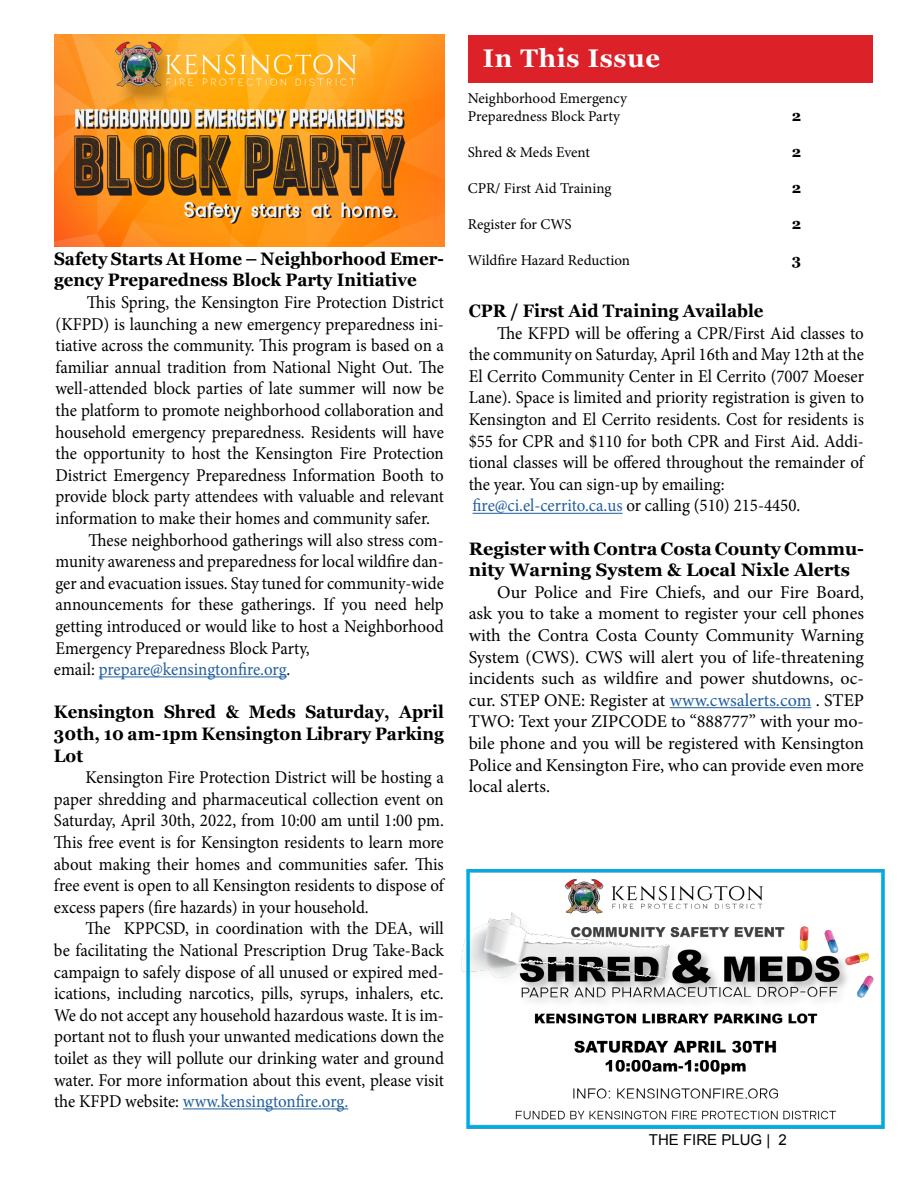
<style>
.page{position:relative;width:918px;height:1188px;background:#fff}
.page>*{position:absolute;margin:0;border:0;box-sizing:border-box;transform-origin:0 0}
.t1{font:700 25.5px "Georgia";letter-spacing:.03em;color:#fff}
.t2{font:18px/21.6px "Minion Pro";color:#000;text-align:justify;scale:.94 1}
.t3{font:18px/21.6px "Minion Pro";color:#000;text-align:justify}
.t4{font:700 18px/21.6px "Georgia";color:#000;scale:.94 1}
.t5{font:700 18px/21.6px "Georgia";color:#000}
.t6{font:18px "Minion Pro";letter-spacing:-.01em;color:#215e9e;scale:.94 1}
.t7{font:15px/18px "Minion Pro";color:#000}
.t8{font:15px "Arial";color:#000}
.t9{font:700 15px "Georgia";color:#000}
.s1{color:#000}
.s2{color:#215e9e}
</style>
<div class="page">
<hr style="left:99px;top:676px;width:188px;height:1px;background:#215e9e">
<hr style="left:183px;top:1108px;width:165px;height:1px;background:#215e9e">
<hr style="left:473px;top:513px;width:150px;height:1px;background:#215e9e">
<hr style="left:670px;top:707px;width:141px;height:1px;background:#215e9e">
<div style="left:468px;top:36px;width:405px;height:47px;background:#dc2128"></div>
<img style="left:54px;top:35px;width:390px;height:212px">
<img style="left:461px;top:869px;width:424px;height:260px">
<p class="t4" style="left:54px;top:247px;width:416px">Safety Starts At Home – Neighborhood Emer&shy;gency Preparedness Block Party Initiative</p>
<p class="t2" style="left:87px;top:291px;width:381px">This Spring, the Kensington Fire Protection District</p>
<p class="t2" style="left:55px;top:313px;width:415px">(KFPD) is launching a new emergency preparedness ini-</p>
<p class="t2" style="left:56px;top:335px;width:415px">tiative across the community. This program is based on a</p>
<p class="t2" style="left:56px;top:356px;width:415px">familiar annual tradition from National Night Out. The</p>
<p class="t2" style="left:56px;top:378px;width:415px">well-attended block parties of late summer will now be</p>
<p class="t2" style="left:56px;top:399px;width:415px">the platform to promote neighborhood collaboration and</p>
<p class="t2" style="left:56px;top:421px;width:415px">household emergency preparedness. Residents will have</p>
<p class="t2" style="left:56px;top:443px;width:415px">the opportunity to host the Kensington Fire Protection</p>
<p class="t2" style="left:56px;top:464px;width:415px">District Emergency Preparedness Information Booth to</p>
<p class="t2" style="left:56px;top:486px;width:415px">provide block party attendees with valuable and relevant</p>
<p class="t2" style="left:56px;top:507px;width:400px">information to make their homes and community safer.</p>
<p class="t2" style="left:88px;top:529px;width:380px">These neighborhood gatherings will also stress com-</p>
<p class="t2" style="left:56px;top:551px;width:415px">munity awareness and preparedness for local wildfire dan-</p>
<p class="t2" style="left:56px;top:572px;width:415px">ger and evacuation issues. Stay tuned for community-wide</p>
<p class="t2" style="left:56px;top:594px;width:415px">announcements for these gatherings. If you need help</p>
<p class="t2" style="left:56px;top:615px;width:415px">getting introduced or would like to host a Neighborhood</p>
<p class="t2" style="left:56px;top:637px;width:272px">Emergency Preparedness Block Party,</p>
<p class="t6" style="left:54px;top:657px;width:253px"><span class="s1">email:</span> prepare@kensingtonfire.org<span class="s1">.</span></p>
<p class="t4" style="left:54px;top:700px;width:416px;text-align:justify">Kensington Shred &amp; Meds Saturday, April 30th, 10 am-1pm Kensington Library Parking Lot</p>
<p class="t2" style="left:54px;top:767px;width:416px;text-indent:32px">Kensington Fire Protection District will be hosting a paper shredding and pharmaceutical collection event on Saturday, April 30th, 2022, from 10:00 am until 1:00 pm.<br>This free event is for Kensington residents to learn more about making their homes and communities safer. This free event is open to all Kensington residents to dispose of excess papers (fire hazards) in your household.</p>
<p class="t2" style="left:54px;top:918px;width:416px;text-indent:32px">The KPPCSD, in coordination with the DEA, will be facilitating the National Prescription Drug Take-Back campaign to safely dispose of all unused or expired med&shy;ications, including narcotics, pills, syrups, inhalers, etc.<br>We do not accept any household hazardous waste. It is im&shy;portant not to flush your unwanted medications down the toilet as they will pollute our drinking water and ground water. For more information about this event, please visit the KFPD website: <span class="s2">www.kensingtonfire.org.</span></p>
<h1 class="t1" style="left:483px;top:39px;width:179px">In This Issue</h1>
<p class="t7" style="left:468px;top:89px;width:161px">Neighborhood Emergency<br>Preparedness Block Party</p>
<p class="t9" style="left:792px;top:105px;width:11px">2</p>
<p class="t7" style="left:468px;top:143px;width:124px">Shred &amp; Meds Event</p>
<p class="t9" style="left:792px;top:141px;width:11px">2</p>
<p class="t7" style="left:468px;top:179px;width:145px">CPR/ First Aid Training</p>
<p class="t9" style="left:792px;top:177px;width:11px">2</p>
<p class="t7" style="left:468px;top:215px;width:105px">Register for CWS</p>
<p class="t9" style="left:792px;top:213px;width:11px">2</p>
<p class="t7" style="left:468px;top:251px;width:164px">Wildfire Hazard Reduction</p>
<p class="t9" style="left:792px;top:249px;width:11px">3</p>
<p class="t4" style="left:469px;top:299px;width:315px">CPR / First Aid Training Available</p>
<p class="t2" style="left:469px;top:322px;width:422px;text-align:left;text-indent:28px">The KFPD will be offering a CPR/First Aid classes to the community on Saturday, April 16th and May 12th at the El Cerrito Community Center in El Cerrito (7007 Moeser Lane). Space is limited and priority registration is given to Kensington and El Cerrito residents. Cost for residents is $55 for CPR and $110 for both CPR and First Aid. Addi&shy;tional classes will be offered throughout the remainder of the year. You can sign-up by emailing: <span class="s2">fire@ci.el-cerrito.ca.us</span> or calling (510) 215-4450.</p>
<p class="t5" style="left:469px;top:537px;width:397px">Register with Contra Costa County Commu&shy;nity Warning System &amp; Local Nixle Alerts</p>
<p class="t3" style="left:469px;top:581px;width:397px;text-indent:28px">Our Police and Fire Chiefs, and our Fire Board, ask you to take a moment to register your cell phones with the Contra Costa County Community Warning System (CWS). CWS will alert you of life-threatening incidents such as wildfire and power shutdowns, oc&shy;cur. STEP ONE: Register at <span class="s2">www.cwsalerts.com</span> . STEP TWO: Text your ZIPCODE to “888777” with your mo&shy;bile phone and you will be registered with Kensington Police and Kensington Fire, who can provide even more local alerts.</p>
<p class="t8" style="left:649px;top:1130px;width:140px">THE FIRE PLUG | 2</p>
</div>
